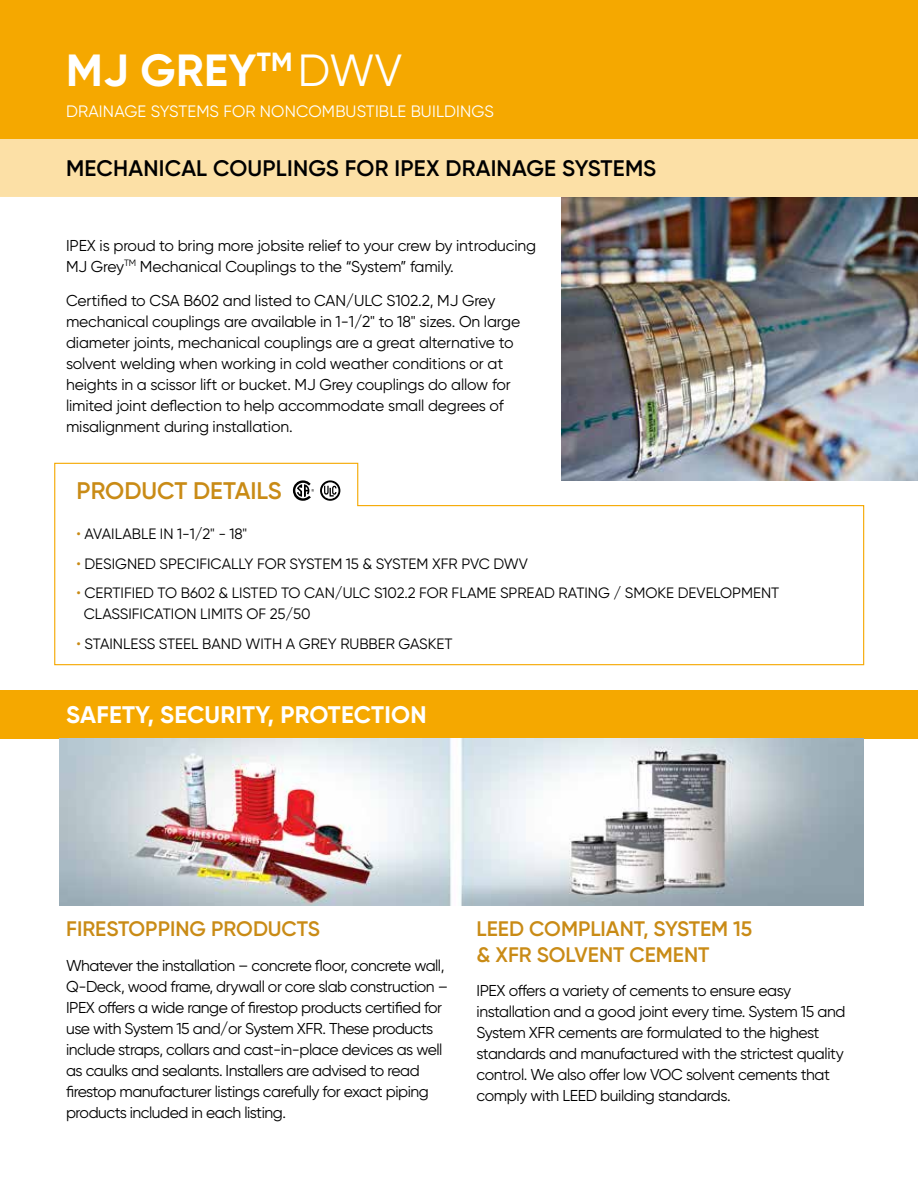
<style>
.page{position:relative;width:918px;height:1188px;background:#fff}
.page>*{position:absolute;margin:0;border:0;box-sizing:border-box;transform-origin:0 0}
.t1{font:700 45px "Gilroy";letter-spacing:.01em;color:#fff}
.t2{font:700 24px "Gilroy";letter-spacing:.01em;color:#fff}
.t3{font:600 24px "Gilroy";color:#c98b16}
.t4{font:600 22.5px "Gilroy";letter-spacing:.01em;color:#000}
.t5{font:600 21px/25.5px "Gilroy";color:#c98b16}
.t6{font:16.5px "Gilroy";letter-spacing:.01em;color:#fff}
.t7{font:15.75px/21px "Gilroy";letter-spacing:-.025em;color:#000}
.t8{font:15px/21px "Gilroy";color:#000}
.s1{font-weight:400}
.s2{color:#c98b16}
</style>
<div class="page">
<div style="left:0;top:690px;width:918px;height:49px;background:#f5a800"></div>
<div style="left:0;top:28px;width:918px;height:169px;background:#fce0a6"></div>
<div style="left:0;top:0;width:918px;height:139px;background:#f5a800"></div>
<img style="left:562px;top:197px;width:356px;height:284px">
<img style="left:59px;top:738px;width:804px;height:167px">
<svg style="left:54px;top:462px;width:811px;height:204px"></svg>
<h1 class="t1" style="left:66px;top:42px;width:337px">MJ GREY<sup>TM</sup> <span class="s1">DWV</span></h1>
<p class="t6" style="left:66px;top:101px;width:429px">DRAINAGE SYSTEMS FOR NONCOMBUSTIBLE BUILDINGS</p>
<h3 class="t4" style="left:66px;top:154px;width:592px">MECHANICAL COUPLINGS FOR IPEX DRAINAGE SYSTEMS</h3>
<p class="t7" style="left:66px;top:234px;width:472px">IPEX is proud to bring more jobsite relief to your crew by introducing<br>MJ Grey<sup>TM</sup> Mechanical Couplings to the “System” family.</p>
<p class="t7" style="left:66px;top:290px;width:456px">Certified to CSA B602 and listed to CAN/ULC S102.2, MJ Grey mechanical couplings are available in 1-1/2" to 18" sizes. On large diameter joints, mechanical couplings are a great alternative to solvent welding when working in cold weather conditions or at heights in a scissor lift or bucket. MJ Grey couplings do allow for limited joint deflection to help accommodate small degrees of misalignment during installation.</p>
<h2 class="t3" style="left:77px;top:476px;width:207px">PRODUCT DETAILS</h2>
<p class="t8" style="left:76px;top:523px;width:172px"><span class="s2">•</span> AVAILABLE IN 1-1/2" - 18"</p>
<p class="t8" style="left:76px;top:553px;width:453px"><span class="s2">•</span> DESIGNED SPECIFICALLY FOR SYSTEM 15 &amp; SYSTEM XFR PVC DWV</p>
<p class="t8" style="left:84px;top:583px;width:697px;text-indent:-7px"><span class="s2">•</span> CERTIFIED TO B602 &amp; LISTED TO CAN/ULC S102.2 FOR FLAME SPREAD RATING / SMOKE DEVELOPMENT<br>CLASSIFICATION LIMITS OF 25/50</p>
<p class="t8" style="left:76px;top:633px;width:378px"><span class="s2">•</span> STAINLESS STEEL BAND WITH A GREY RUBBER GASKET</p>
<h2 class="t2" style="left:66px;top:699px;width:362px">SAFETY, SECURITY, PROTECTION</h2>
<h3 class="t5" style="left:66px;top:916px;width:255px">FIRESTOPPING PRODUCTS</h3>
<p class="t7" style="left:66px;top:955px;width:384px">Whatever the installation – concrete floor, concrete wall, Q-Deck, wood frame, drywall or core slab construction – IPEX offers a wide range of firestop products certified for use with System 15 and/or System XFR. These products include straps, collars and cast-in-place devices as well as caulks and sealants. Installers are advised to read firestop manufacturer listings carefully for exact piping products included in each listing.</p>
<h3 class="t5" style="left:477px;top:916px;width:277px">LEED COMPLIANT, SYSTEM 15 &amp; XFR SOLVENT CEMENT</h3>
<p class="t7" style="left:477px;top:980px;width:371px">IPEX offers a variety of cements to ensure easy installation and a good joint every time. System 15 and System XFR cements are formulated to the highest standards and manufactured with the strictest quality control. We also offer low VOC solvent cements that comply with LEED building standards.</p>
</div>
